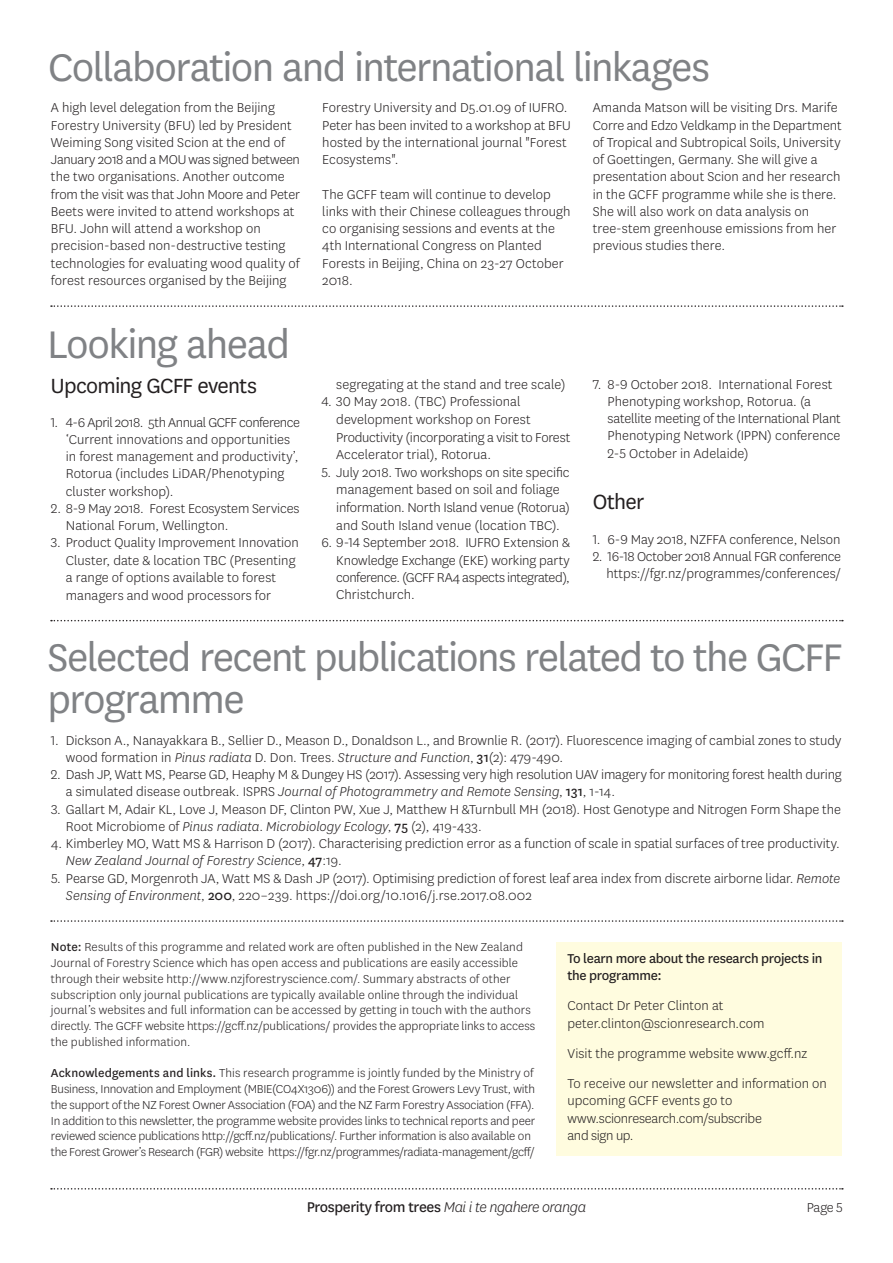
<style>
.page{position:relative;width:893px;height:1263px;background:#fff}
.page>*{position:absolute;margin:0;border:0;box-sizing:border-box;transform-origin:0 0}
.t1{font:45px/42px "National";letter-spacing:-.035em;color:#808285}
.t2{font:24px "National";letter-spacing:-.03em;color:#231f20}
.t3{font:16.5px "National";letter-spacing:-.025em;color:#231f20}
.t4{font:300 15px/17.2px "National";color:#231f20}
.t5{font:15px/17.2px "National";letter-spacing:-.02em;color:#231f20}
.t6{font:300 13.5px/15.8px "National";color:#231f20}
.s1{font-style:italic}
.s2{font-weight:400}
.s3{font-weight:300;font-style:italic}
</style>
<div class="page">
<svg style="left:51px;top:1188px;width:792px;height:1px"></svg>
<svg style="left:51px;top:305px;width:792px;height:2px"></svg>
<svg style="left:51px;top:620px;width:792px;height:1px"></svg>
<svg style="left:51px;top:920px;width:792px;height:2px"></svg>
<div style="left:557px;top:942px;width:285px;height:214px;background:#fffcdf"></div>
<h1 class="t1" style="left:48px;top:44px;width:663px">Collaboration and international linkages</h1>
<p class="t4" style="left:51px;top:99px;width:250px">A high level delegation from the Beijing Forestry University (BFU) led by President Weiming Song visited Scion at the end of January 2018 and a MOU was signed between the two organisations. Another outcome from the visit was that John Moore and Peter Beets were invited to attend workshops at BFU. John will attend a workshop on precision-based non-destructive testing technologies for evaluating wood quality of forest resources organised by the Beijing</p>
<p class="t4" style="left:322px;top:99px;width:250px">Forestry University and D5.01.09 of IUFRO.<br>Peter has been invited to a workshop at BFU hosted by the international journal "Forest Ecosystems".</p>
<p class="t4" style="left:322px;top:185px;width:250px">The GCFF team will continue to develop links with their Chinese colleagues through co organising sessions and events at the 4th International Congress on Planted Forests in Beijing, China on 23-27 October 2018.</p>
<h1 class="t1" style="left:47px;top:321px;width:244px">Looking ahead</h1>
<h2 class="t2" style="left:51px;top:370px;width:207px">Upcoming GCFF events</h2>
<p class="t4" style="left:66px;top:413px;width:236px;text-indent:-15px">1. 4-6 April 2018. 5th Annual GCFF conference ‘Current innovations and opportunities in forest management and productivity’, Rotorua (includes LiDAR/Phenotyping cluster workshop).</p>
<p class="t4" style="left:66px;top:499px;width:235px;text-indent:-15px">2. 8-9 May 2018. Forest Ecosystem Services<br>National Forum, Wellington.</p>
<p class="t4" style="left:66px;top:534px;width:235px;text-indent:-15px">3. Product Quality Improvement Innovation Cluster, date &amp; location TBC (Presenting a range of options available to forest managers and wood processors for</p>
<p class="t4" style="left:336px;top:375px;width:231px">segregating at the stand and tree scale)</p>
<p class="t4" style="left:336px;top:392px;width:235px;line-height:17.7px;text-indent:-15px">4. 30 May 2018. (TBC) Professional development workshop on Forest Productivity (incorporating a visit to Forest Accelerator trial), Rotorua.</p>
<p class="t4" style="left:336px;top:463px;width:235px;line-height:17.7px;text-indent:-15px">5. July 2018. Two workshops on site specific management based on soil and foliage information. North Island venue (Rotorua) and South Island venue (location TBC).</p>
<p class="t4" style="left:336px;top:533px;width:235px;text-align:justify;text-indent:-15px">6. 9-14 September 2018. IUFRO Extension &amp; Knowledge Exchange (EKE) working party conference. (GCFF RA4 aspects integrated), Christchurch.</p>
<p class="t4" style="left:593px;top:99px;width:250px">Amanda Matson will be visiting Drs. Marife Corre and Edzo Veldkamp in the Department of Tropical and Subtropical Soils, University of Goettingen, Germany. She will give a presentation about Scion and her research in the GCFF programme while she is there.<br>She will also work on data analysis on tree-stem greenhouse emissions from her previous studies there.</p>
<p class="t4" style="left:608px;top:375px;width:235px;text-indent:-15px">7. 8-9 October 2018. International Forest Phenotyping workshop, Rotorua. (a satellite meeting of the International Plant Phenotyping Network (IPPN) conference 2-5 October in Adelaide)</p>
<h2 class="t2" style="left:593px;top:486px;width:53px">Other</h2>
<p class="t4" style="left:593px;top:530px;width:249px">1. 6-9 May 2018, NZFFA conference, Nelson</p>
<p class="t4" style="left:593px;top:547px;width:250px;text-align:right">2. 16-18 October 2018 Annual FGR conference https://fgr.nz/programmes/conferences/</p>
<h1 class="t1" style="left:48px;top:635px;width:796px">Selected recent publications related to the GCFF programme</h1>
<p class="t4" style="left:66px;top:731px;width:777px;text-indent:-15px">1. Dickson A., Nanayakkara B., Sellier D., Meason D., Donaldson L., and Brownlie R. (2017). Fluorescence imaging of cambial zones to study wood formation in <span class="s1">Pinus radiata</span> D. Don. Trees. <span class="s1">Structure and Function</span>, <span class="s2">31</span>(2): 479-490.</p>
<p class="t4" style="left:66px;top:765px;width:777px;text-indent:-15px">2. Dash JP, Watt MS, Pearse GD, Heaphy M &amp; Dungey HS (2017). Assessing very high resolution UAV imagery for monitoring forest health during a simulated disease outbreak. ISPRS <span class="s1">Journal of Photogrammetry and Remote Sensing</span>, <span class="s2">131</span>, 1-14.</p>
<p class="t4" style="left:66px;top:800px;width:777px;text-indent:-15px">3. Gallart M, Adair KL, Love J, Meason DF, Clinton PW, Xue J, Matthew H &amp;Turnbull MH (2018). Host Genotype and Nitrogen Form Shape the<br>Root Microbiome of <span class="s1">Pinus radiata</span>. <span class="s1">Microbiology Ecology</span>, <span class="s2">75</span> (2), 419-433.</p>
<p class="t4" style="left:66px;top:834px;width:776px;text-indent:-15px">4. Kimberley MO, Watt MS &amp; Harrison D (2017). Characterising prediction error as a function of scale in spatial surfaces of tree productivity.<br><span class="s1">New Zealand Journal of Forestry Science</span>, <span class="s2">47</span>:19.</p>
<p class="t4" style="left:66px;top:869px;width:776px;text-indent:-15px">5. Pearse GD, Morgenroth JA, Watt MS &amp; Dash JP (2017). Optimising prediction of forest leaf area index from discrete airborne lidar. <span class="s1">Remote<br>Sensing of Environment</span>, <span class="s2">200</span>, 220–239. https://doi.org/10.1016/j.rse.2017.08.002</p>
<p class="t6" style="left:51px;top:939px;width:486px"><span class="s2">Note:</span> Results of this programme and related work are often published in the New Zealand Journal of Forestry Science which has open access and publications are easily accessible through their website http://www.nzjforestryscience.com/. Summary abstracts of other subscription only journal publications are typically available online through the individual journal’s websites and full information can be accessed by getting in touch with the authors directly. The GCFF website https://gcff.nz/publications/ provides the appropriate links to access the published information.</p>
<p class="t6" style="left:51px;top:1065px;width:486px"><span class="s2">Acknowledgements and links.</span> This research programme is jointly funded by the Ministry of Business, Innovation and Employment (MBIE(CO4X1306)) and the Forest Growers Levy Trust, with the support of the NZ Forest Owner Association (FOA) and the NZ Farm Forestry Association (FFA).<br>In addition to this newsletter, the programme website provides links to technical reports and peer reviewed science publications http://gcff.nz/publications/. Further information is also available on the Forest Grower’s Research (FGR) website https://fgr.nz/programmes/radiata-management/gcff/</p>
<p class="t5" style="left:567px;top:949px;width:257px">To learn more about the research projects in the programme:</p>
<p class="t4" style="left:567px;top:996px;width:199px">Contact Dr Peter Clinton at peter.clinton@scionresearch.com</p>
<p class="t4" style="left:567px;top:1037px;width:261px;line-height:30px">Visit the programme website www.gcff.nz<br>To receive our newsletter and information on</p>
<p class="t4" style="left:567px;top:1091px;width:196px">upcoming GCFF events go to www.scionresearch.com/subscribe and sign up.</p>
<p class="t3" style="left:307px;top:1196px;width:281px">Prosperity from trees <span class="s3">Mai i te ngahere oranga</span></p>
<p class="t4" style="left:807px;top:1198px;width:37px">Page 5</p>
</div>
